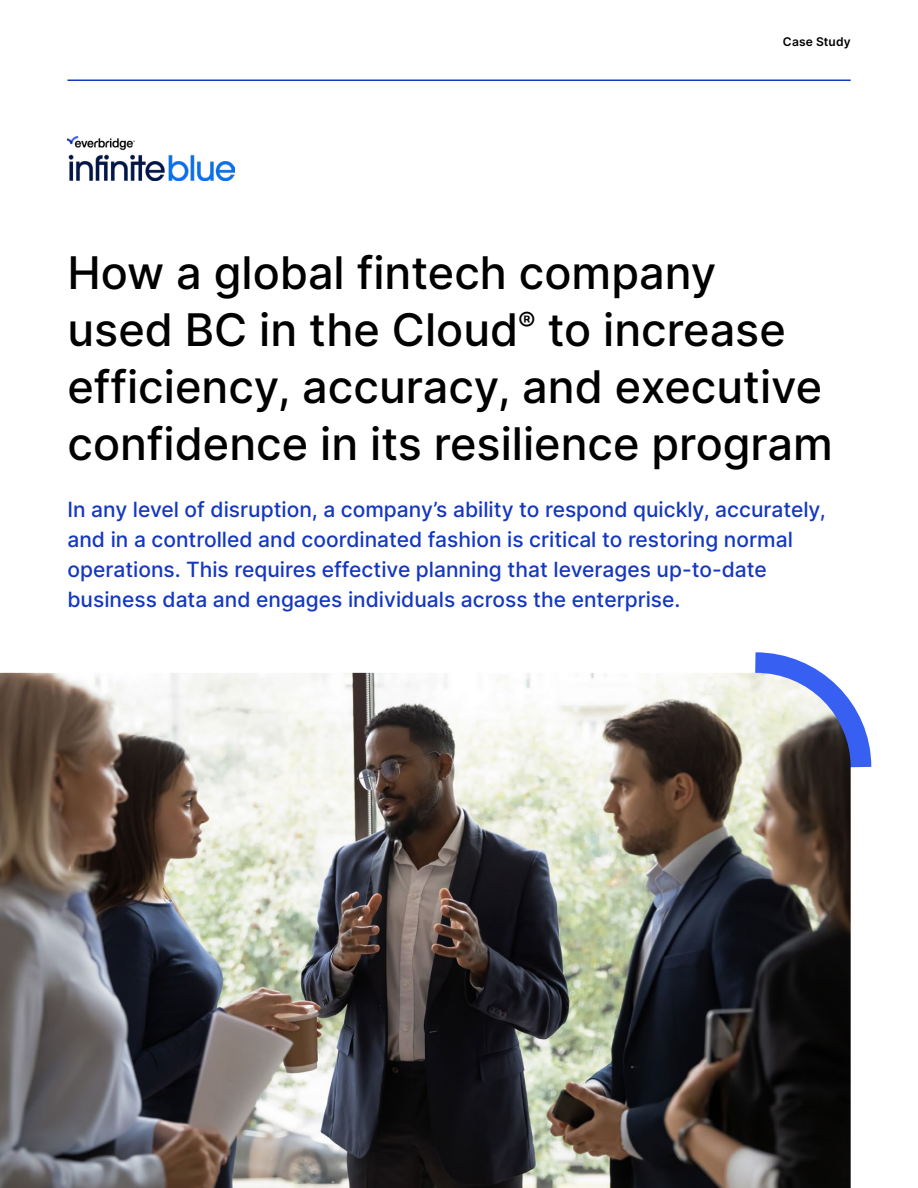
<style>
.page{position:relative;width:918px;height:1188px;background:#fff}
.page>*{position:absolute;margin:0;border:0;box-sizing:border-box;transform-origin:0 0}
.t1{font:500 45px/57px "Inter";color:#000}
.t2{font:500 21px/30px "Inter";color:#1437c1}
.t3{font:600 12px "Inter";letter-spacing:.01em;color:#000}
</style>
<div class="page">
<hr style="left:68px;top:80px;width:783px;height:1px;background:#1437c1">
<svg style="left:755px;top:652px;width:117px;height:116px"></svg>
<img style="left:0;top:673px;width:851px;height:515px">
<img style="left:68px;top:137px;width:166px;height:44px">
<p class="t3" style="left:783px;top:33px;width:69px">Case Study</p>
<h1 class="t1" style="left:67px;top:243px;width:767px">How a global fintech company<br>used BC in the Cloud<sup>®</sup> to increase efficiency, accuracy, and executive confidence in its resilience program</h1>
<p class="t2" style="left:68px;top:494px;width:760px">In any level of disruption, a company’s ability to respond quickly, accurately, and in a controlled and coordinated fashion is critical to restoring normal operations. This requires effective planning that leverages up-to-date business data and engages individuals across the enterprise.</p>
</div>
